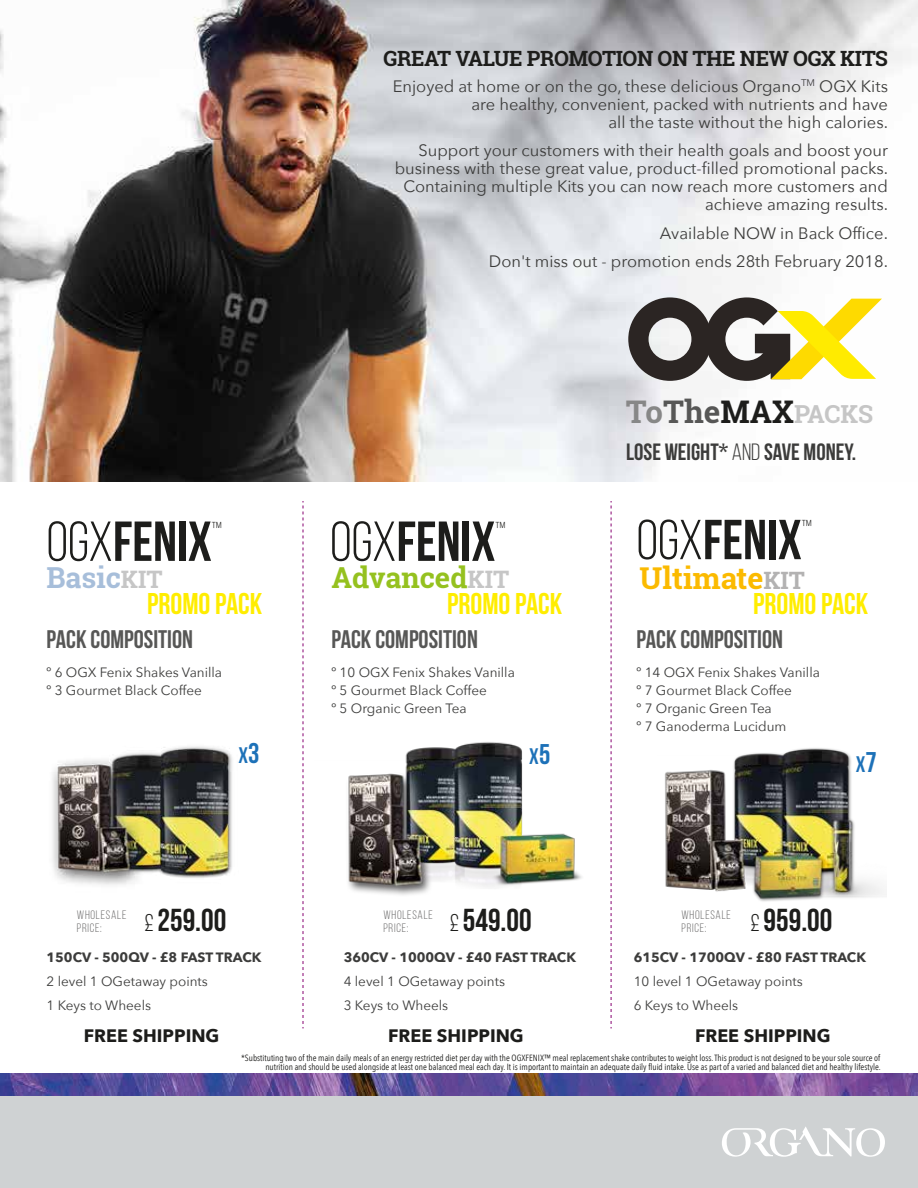
<style>
.page{position:relative;width:918px;height:1188px;background:#fff}
.page>*{position:absolute;margin:0;border:0;box-sizing:border-box;transform-origin:0 0}
.t1{font:700 56.25px "Bebas Neue";color:#1d1d1b}
.t2{font:700 31.8px "Bebas Neue";color:#1d1d1b}
.t3{font:30px "Bebas Neue";color:#ffed00}
.t4{font:700 30px "Roboto Slab";color:#fbba00}
.t5{font:700 28.95px "Roboto Slab";color:#95c11f}
.t6{font:700 28.95px "Roboto Slab";color:#a7beda}
.t7{font:700 25.5px "Bebas Neue";color:#575756}
.t8{font:700 24.9px "Roboto Slab";letter-spacing:-.015em;color:#c6c6c6}
.t9{font:700 23.55px "Bebas Neue";color:#3c3c3b}
.t10{font:700 22.5px "Bebas Neue";color:#1d71b8}
.t11{font:700 21px "Roboto Slab";letter-spacing:-.02em;color:#1d1d1b}
.t12{font:700 18px "Avenir Next";color:#1d1d1b}
.t13{font:17.25px "Bebas Neue";color:#1d1d1b}
.t14{font:16.5px/18px "Avenir Next";color:#3c3c3b;text-align:right}
.t15{font:13.5px/18px "Avenir Next";color:#3c3c3b}
.t16{font:700 13.5px "Avenir Next";color:#3c3c3b}
.t17{font:12.3px/13px "Bebas Neue";letter-spacing:.06em;color:#706f6f}
.t18{font:9px/9px "Avenir Next Condensed";color:#1d1d1b;text-align:right}
.s1{font-size:31.2px;color:#878787}
.s2{font-size:31.2px;color:#575756}
.s3{font-size:31.2px;color:#1d1d1b}
.s4{font-weight:400}
.s5{font-size:24.15px;color:#c6c6c6}
.s6{font-size:24px;color:#b3b2b2}
.s7{font-size:28.5px}
.s8{font-weight:400;font-size:24.3px}
</style>
<div class="page">
<img style="left:0;top:0;width:918px;height:482px">
<div style="left:0;top:1088px;width:918px;height:100px;background:#cfd2d3"></div>
<svg style="left:722px;top:1127px;width:163px;height:30px"></svg>
<svg style="left:628px;top:297px;width:254px;height:84px"></svg>
<img style="left:52px;top:746px;width:180px;height:139px">
<img style="left:348px;top:742px;width:234px;height:153px">
<img style="left:665px;top:748px;width:221px;height:154px">
<svg style="left:302px;top:501px;width:2px;height:527px"></svg>
<svg style="left:611px;top:501px;width:1px;height:527px"></svg>
<img style="left:0;top:1073px;width:918px;height:23px">
<p class="t11" style="left:384px;top:44px;width:506px">GREAT VALUE PROMOTION ON THE NEW OGX KITS</p>
<p class="t14" style="left:393px;top:76px;width:497px">Enjoyed at home or on the go, these delicious Organo<sup>TM</sup> OGX Kits are healthy, convenient, packed with nutrients and have<br>all the taste without the high calories.</p>
<p class="t14" style="left:395px;top:141px;width:495px">Support your customers with their health goals and boost your business with these great value, product-filled promotional packs.<br>Containing multiple Kits you can now reach more customers and achieve amazing results.</p>
<p class="t14" style="left:489px;top:218px;width:401px;line-height:28.5px">Available NOW in Back Office.<br>Don't miss out - promotion ends 28th February 2018.</p>
<h3 class="t8" style="left:626px;top:397px;width:249px"><span class="s1">To</span><span class="s2">The</span><span class="s3">MAX</span>PACKS</h3>
<h1 class="t1" style="left:47px;top:511px;width:167px"><span class="s4">OGX</span>FENIX</h1>
<p class="t13" style="left:212px;top:519px;width:12px">™</p>
<h3 class="t6" style="left:47px;top:557px;width:118px">Basic<span class="s5">KIT</span></h3>
<h1 class="t1" style="left:330px;top:511px;width:167px"><span class="s4">OGX</span>FENIX</h1>
<p class="t13" style="left:495px;top:519px;width:12px">™</p>
<h3 class="t5" style="left:331px;top:557px;width:179px">Advanced<span class="s5">KIT</span></h3>
<h3 class="t9" style="left:626px;top:439px;width:232px">LOSE WEIGHT* <span class="s4">AND</span> SAVE MONEY.</h3>
<h1 class="t1" style="left:637px;top:509px;width:167px"><span class="s4">OGX</span>FENIX</h1>
<p class="t13" style="left:802px;top:517px;width:12px">™</p>
<h3 class="t4" style="left:640px;top:557px;width:167px">Ultimate<span class="s6">KIT</span></h3>
<h3 class="t3" style="left:147px;top:587px;width:117px">PROMO PACK</h3>
<h3 class="t3" style="left:447px;top:587px;width:117px">PROMO PACK</h3>
<h3 class="t3" style="left:753px;top:587px;width:117px">PROMO PACK</h3>
<h3 class="t7" style="left:47px;top:625px;width:148px">PACK COMPOSITION</h3>
<p class="t15" style="left:47px;top:662px;width:177px">º 6 OGX Fenix Shakes Vanilla º 3 Gourmet Black Coffee</p>
<h3 class="t7" style="left:331px;top:625px;width:148px">PACK COMPOSITION</h3>
<p class="t15" style="left:331px;top:662px;width:185px">º 10 OGX Fenix Shakes Vanilla º 5 Gourmet Black Coffee<br>º 5 Organic Green Tea</p>
<h3 class="t7" style="left:637px;top:625px;width:148px">PACK COMPOSITION</h3>
<p class="t15" style="left:637px;top:662px;width:185px">º 14 OGX Fenix Shakes Vanilla º 7 Gourmet Black Coffee<br>º 7 Organic Green Tea<br>º 7 Ganoderma Lucidum</p>
<h3 class="t10" style="left:238px;top:743px;width:22px">X<span class="s7">3</span></h3>
<h3 class="t10" style="left:529px;top:744px;width:22px">X<span class="s7">5</span></h3>
<h3 class="t10" style="left:856px;top:752px;width:22px">X<span class="s7">7</span></h3>
<p class="t17" style="left:77px;top:908px;width:51px">WHOLESALE<br>PRICE:</p>
<h2 class="t2" style="left:144px;top:903px;width:83px"><span class="s8">£</span> 259.00</h2>
<p class="t17" style="left:383px;top:908px;width:51px">WHOLESALE<br>PRICE:</p>
<h2 class="t2" style="left:450px;top:902px;width:83px"><span class="s8">£</span> 549.00</h2>
<p class="t17" style="left:681px;top:908px;width:51px">WHOLESALE<br>PRICE:</p>
<h2 class="t2" style="left:751px;top:903px;width:83px"><span class="s8">£</span> 959.00</h2>
<p class="t16" style="left:47px;top:945px;width:216px">150CV - 500QV - £8 FAST TRACK</p>
<p class="t15" style="left:47px;top:968px;width:163px;line-height:24px">2 level 1 OGetaway points<br>1 Keys to Wheels</p>
<p class="t16" style="left:344px;top:945px;width:234px">360CV - 1000QV - £40 FAST TRACK</p>
<p class="t15" style="left:344px;top:968px;width:163px;line-height:24px">4 level 1 OGetaway points<br>3 Keys to Wheels</p>
<p class="t16" style="left:634px;top:945px;width:234px">615CV - 1700QV - £80 FAST TRACK</p>
<p class="t15" style="left:634px;top:968px;width:171px;line-height:24px">10 level 1 OGetaway points<br>6 Keys to Wheels</p>
<p class="t12" style="left:84px;top:1020px;width:137px">FREE SHIPPING</p>
<p class="t12" style="left:388px;top:1020px;width:137px">FREE SHIPPING</p>
<p class="t12" style="left:695px;top:1020px;width:137px">FREE SHIPPING</p>
<p class="t18" style="left:241px;top:1053px;width:641px">*Substituting two of the main daily meals of an energy restricted diet per day with the OGXFENIX™ meal replacement shake contributes to weight loss. This product is not designed to be your sole source of nutrition and should be used alongside at least one balanced meal each day. It is important to maintain an adequate daily fluid intake. Use as part of a varied and balanced diet and healthy lifestyle.</p>
</div>
